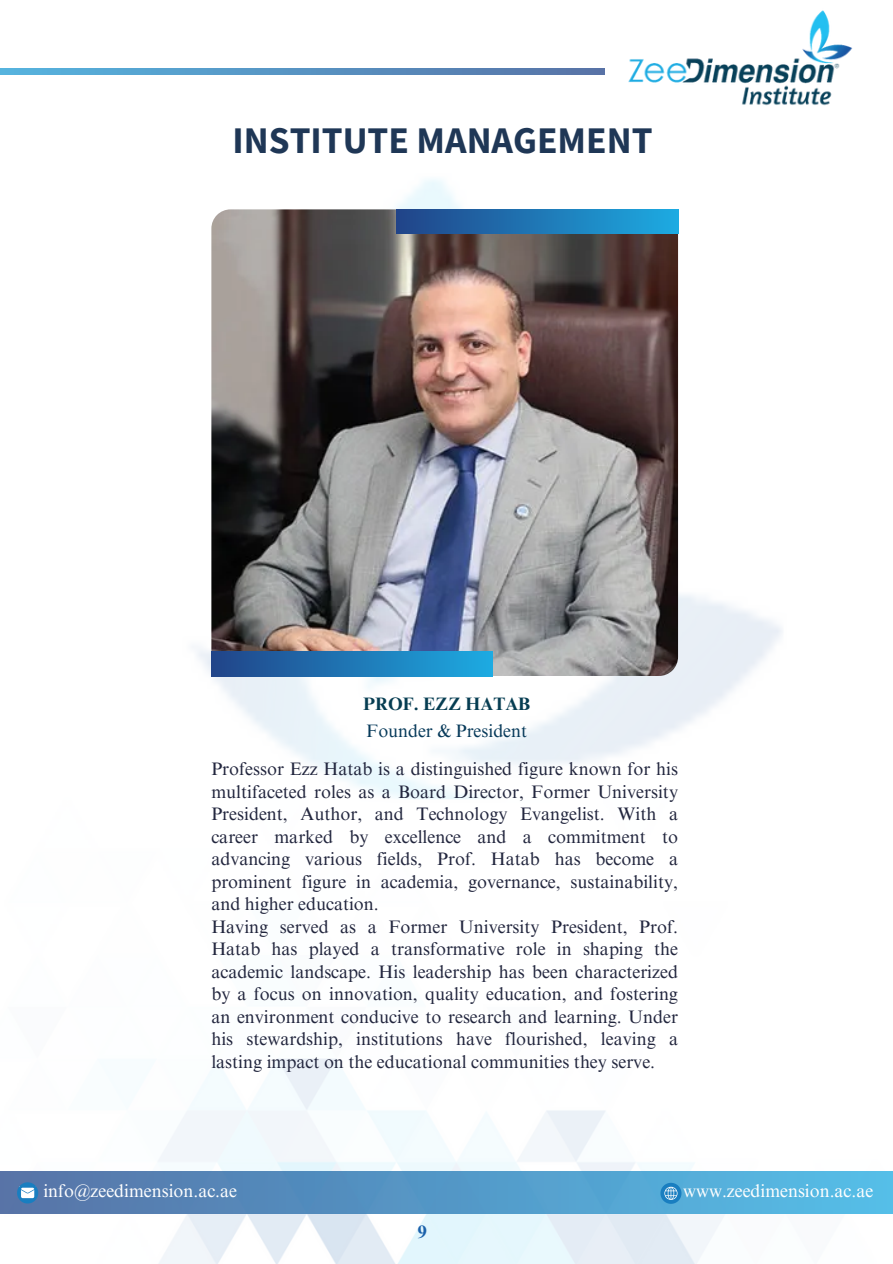
<style>
.page{position:relative;width:893px;height:1264px;background:#fff}
.page>*{position:absolute;margin:0;border:0;box-sizing:border-box;transform-origin:0 0}
.t1{font:700 37.5px "Source Sans Pro";color:#1f3756}
.t2{font:18.15px/22.5px "Times NRMT Pro";color:#22263e}
.t3{font:18px "Times NRMT Pro";color:#fff}
.t4{font:18px "Times NRMT Pro";color:#073a5a}
.t5{font:700 18px "Times NRMT Pro";color:#063d52}
.t6{font:700 18px "Times NRMT Pro";color:#1b61ab}
</style>
<div class="page">
<img style="left:0;top:68px;width:892px;height:1195px">
<img style="left:211px;top:209px;width:467px;height:467px">
<div style="left:396px;top:209px;width:282px;height:25px;background:linear-gradient(to right,#214388,#1dabe1)"></div>
<div style="left:211px;top:651px;width:281px;height:25px;background:linear-gradient(to right,#214488,#1dabe2)"></div>
<div style="left:0;top:1171px;width:892px;height:42px;background:linear-gradient(to right,#5572a6,#54bee8)"></div>
<svg style="left:660px;top:1182px;width:21px;height:21px"></svg>
<svg style="left:17px;top:1182px;width:21px;height:21px"></svg>
<svg style="left:0;top:69px;width:604px;height:5px;background:#5693c2"></svg>
<img style="left:619px;top:10px;width:235px;height:100px">
<h1 class="t1" style="left:232px;top:116px;width:421px">INSTITUTE MANAGEMENT</h1>
<p class="t5" style="left:363px;top:697px;width:169px">PROF. EZZ HATAB</p>
<p class="t4" style="left:366px;top:723px;width:162px">Founder &amp; President</p>
<p class="t2" style="left:211px;top:760px;width:468px">Professor Ezz Hatab is a distinguished figure known for his multifaceted roles as a Board Director, Former University President, Author, and Technology Evangelist. With a career marked by excellence and a commitment to advancing various fields, Prof. Hatab has become a prominent figure in academia, governance, sustainability, and higher education.<br>Having served as a Former University President, Prof.<br>Hatab has played a transformative role in shaping the academic landscape. His leadership has been characterized by a focus on innovation, quality education, and fostering an environment conducive to research and learning. Under his stewardship, institutions have flourished, leaving a lasting impact on the educational communities they serve.</p>
<p class="t3" style="left:43px;top:1184px;width:195px">info@zeedimension.ac.ae</p>
<p class="t3" style="left:683px;top:1183px;width:192px">www.zeedimension.ac.ae</p>
<p class="t6" style="left:418px;top:1224px;width:10px">9</p>
</div>
